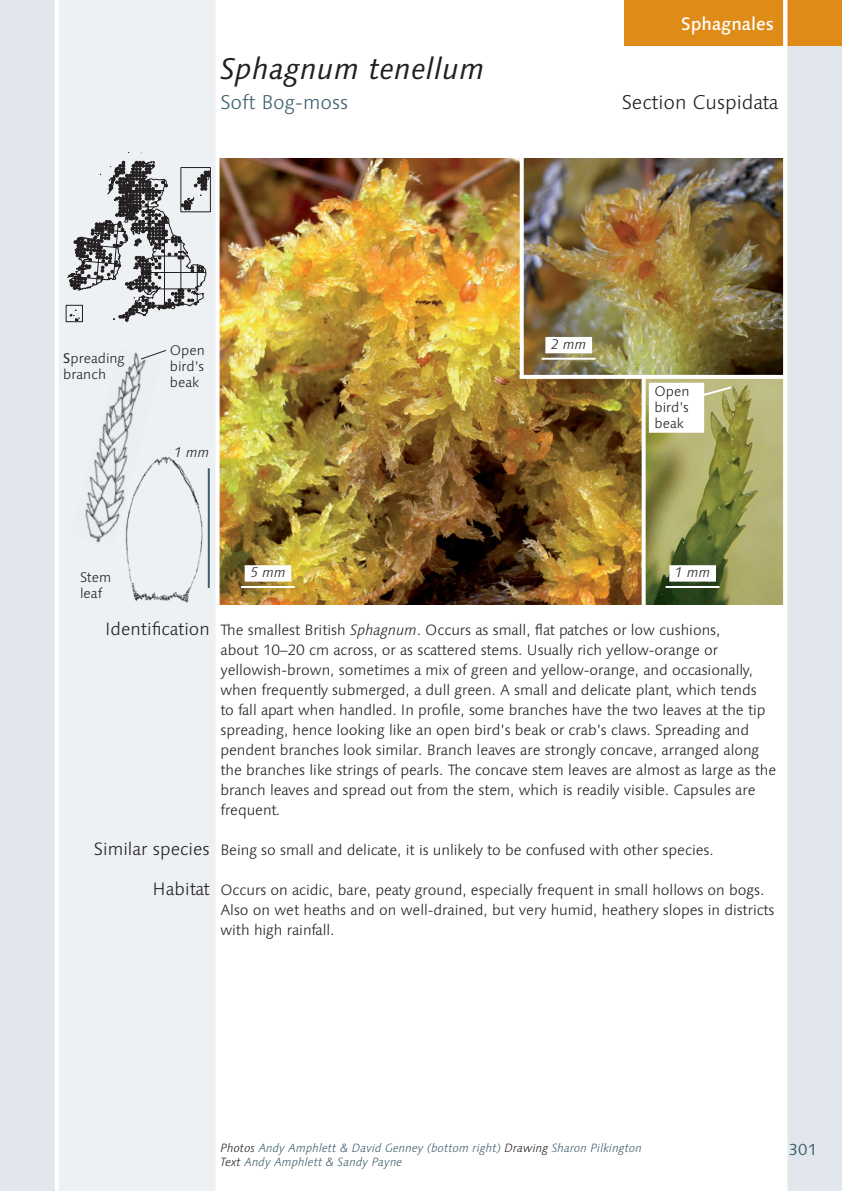
<style>
.page{position:relative;width:842px;height:1191px;background:#fff}
.page>*{position:absolute;margin:0;border:0;box-sizing:border-box;transform-origin:0 0}
.Title_1_Moss_Species{font:italic 30px "Linotype Syntax";letter-spacing:.01em;color:#231f20}
.Title_3a_Sphagnum_En{font:300 20px "Linotype Syntax";color:#231f20}
.Title_3a_Sphagnum_En-2{font:300 20px "Linotype Syntax";color:#3f5f6e}
.Account_subheads_rig{font:300 18px "Linotype Syntax";color:#231f20}
.Title_4_Order_Name{font:500 18px "Linotype Syntax";color:#fff}
.t1{font:16px "Linotype Syntax";color:#3f5f6e}
.Text_Body{font:300 15px/20px "Linotype Syntax";letter-spacing:-.005em;color:#231f20}
.Drawing_Annotation{font:300 14px/16px "Linotype Syntax";color:#231f20}
.Photo_annotation_whi{font:300 14px/16px "Linotype Syntax";color:#231f20;text-align:justify}
.Photo_Scale_Bar_With{font:italic 300 14px "Linotype Syntax";color:#231f20}
.Photo_Annotation_Wit{font:italic 300 14px "Linotype Syntax";color:#231f20}
.Drawing_Scale_Bar{font:italic 300 14px "Linotype Syntax";color:#231f20}
.Text_Credits{font:italic 300 12px/14px "Linotype Syntax";color:#3f5f6e}
.s1{font-weight:400}
.s2{font-style:italic}
.s3{color:#231f20}
</style>
<div class="page">
<img style="left:220px;top:159px;width:422px;height:445px">
<img style="left:646px;top:379px;width:137px;height:225px">
<hr style="left:666px;top:586px;width:53px;height:2px;background:#fff">
<div style="left:669px;top:565px;width:47px;height:16px;background:#fff"></div>
<svg style="left:645px;top:379px;width:1px;height:226px"></svg>
<svg style="left:704px;top:385px;width:30px;height:13px"></svg>
<div style="left:649px;top:383px;width:55px;height:50px;background:#fff"></div>
<hr style="left:241px;top:586px;width:54px;height:2px;background:#fff">
<div style="left:245px;top:565px;width:46px;height:16px;background:#fff"></div>
<img style="left:524px;top:159px;width:259px;height:216px">
<hr style="left:542px;top:358px;width:54px;height:2px;background:#fff">
<div style="left:545px;top:337px;width:47px;height:16px;background:#fff"></div>
<svg style="left:520px;top:375px;width:263px;height:4px"></svg>
<svg style="left:520px;top:158px;width:4px;height:220px"></svg>
<div style="left:785px;top:0;width:57px;height:1191px;background:#e1e7ec"></div>
<div style="left:624px;top:0;width:218px;height:45px;background:#df8b17"></div>
<div style="left:0;top:0;width:218px;height:1191px;background:#edf1f4"></div>
<svg style="left:66px;top:152px;width:144px;height:170px"></svg>
<div style="left:0;top:0;width:57px;height:1191px;background:#e1e7ec"></div>
<hr style="left:55px;top:0;width:4px;height:1191px;background:#fff">
<hr style="left:783px;top:0;width:4px;height:1191px;background:#fff">
<img style="left:126px;top:457px;width:77px;height:146px">
<hr style="left:208px;top:468px;width:2px;height:120px;background:#3f5f6e">
<hr style="left:216px;top:0;width:4px;height:1191px;background:#fff">
<img style="left:85px;top:352px;width:78px;height:195px">
<svg style="left:140px;top:350px;width:27px;height:10px"></svg>
<p class="Title_4_Order_Name" style="left:681px;top:13px;width:95px">Sphagnales</p>
<p class="Title_1_Moss_Species" style="left:220px;top:51px;width:266px">Sphagnum tenellum</p>
<p class="Title_3a_Sphagnum_En-2" style="left:220px;top:90px;width:129px">Soft Bog-moss</p>
<p class="Title_3a_Sphagnum_En" style="left:622px;top:90px;width:158px">Section Cuspidata</p>
<p class="Drawing_Annotation" style="left:63px;top:350px;width:63px"><span class="s1">S</span>preading branch</p>
<p class="Drawing_Annotation" style="left:170px;top:342px;width:36px;text-align:justify">Open bird’s beak</p>
<p class="Drawing_Scale_Bar" style="left:174px;top:444px;width:37px">1 mm</p>
<p class="Photo_Scale_Bar_With" style="left:551px;top:336px;width:37px">2 mm</p>
<p class="Photo_annotation_whi" style="left:654px;top:383px;width:36px">Open bird’s beak</p>
<p class="Drawing_Annotation" style="left:80px;top:569px;width:33px">Stem leaf</p>
<p class="Account_subheads_rig" style="left:105px;top:618px;width:106px">Identification</p>
<p class="Account_subheads_rig" style="left:94px;top:838px;width:117px">Similar species</p>
<p class="Account_subheads_rig" style="left:153px;top:878px;width:59px">Habitat</p>
<p class="Photo_Scale_Bar_With" style="left:250px;top:564px;width:37px">5 mm</p>
<p class="Photo_Annotation_Wit" style="left:675px;top:564px;width:37px">1 mm</p>
<p class="Text_Body" style="left:220px;top:620px;width:557px">The smallest British <span class="s2">Sphagnum</span>. Occurs as small, flat patches or low cushions,<br>about 10–20 cm across, or as scattered stems. Usually rich yellow-orange or yellowish-brown, sometimes a mix of green and yellow-orange, and occasionally, when frequently submerged, a dull green. A small and delicate plant, which tends<br>to fall apart when handled. In profile, some branches have the two leaves at the tip spreading, hence looking like an open bird’s beak or crab’s claws. Spreading and pendent branches look similar. Branch leaves are strongly concave, arranged along the branches like strings of pearls. The concave stem leaves are almost as large as the branch leaves and spread out from the stem, which is readily visible. Capsules are frequent.</p>
<p class="Text_Body" style="left:220px;top:840px;width:495px">Being so small and delicate, it is unlikely to be confused with other species.</p>
<p class="Text_Body" style="left:220px;top:880px;width:556px">Occurs on acidic, bare, peaty ground, especially frequent in small hollows on bogs.<br>Also on wet heaths and on well-drained, but very humid, heathery slopes in districts with high rainfall.</p>
<p class="Text_Credits" style="left:220px;top:1140px;width:423px"><span class="s3">Photos</span> Andy Amphlett &amp; David Genney (bottom right) <span class="s3">Drawing</span> Sharon Pilkington<br><span class="s3">Text</span> Andy Amphlett &amp; Sandy Payne</p>
<p class="t1" style="left:789px;top:1139px;width:30px">301</p>
</div>
